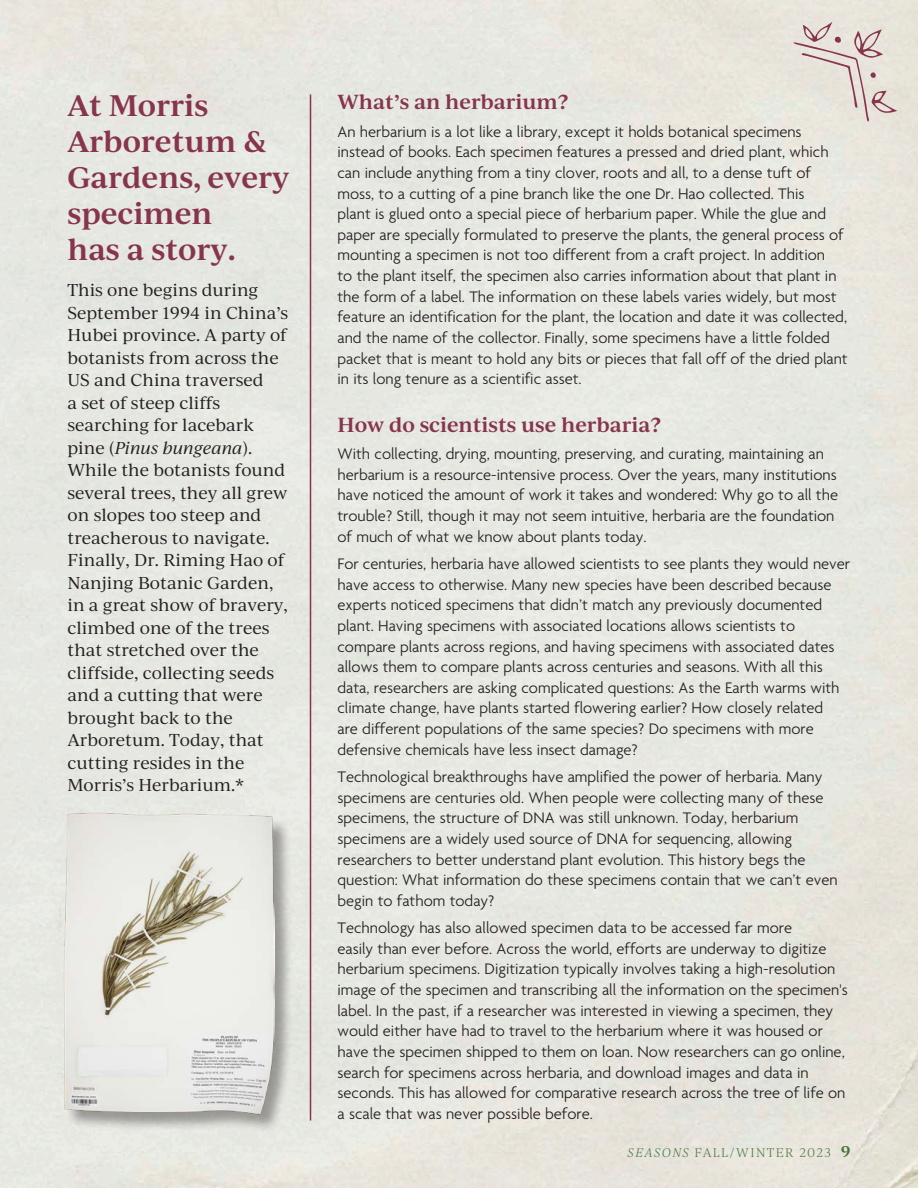
<style>
.page{position:relative;width:918px;height:1188px;background:#fff}
.page>*{position:absolute;margin:0;border:0;box-sizing:border-box;transform-origin:0 0}
.t1{font:600 28.5px/36px "Ivy Journal";color:#87354d}
.t2{font:600 19.5px "Ivy Journal";color:#87354d}
.t3{font:300 16.5px/20.7px "Agenda";color:#231f20}
.t4{font:16.5px/22.5px "Ivy Journal";color:#231f20}
.t5{font:300 12px "Ivy Journal";letter-spacing:.12em;color:#477537}
.s1{font-style:italic}
.s2{font-weight:600;font-size:15px}
</style>
<div class="page">
<svg style="left:793px;top:22px;width:104px;height:100px;background:#dfd4ce"></svg>
<hr style="left:310px;top:94px;width:1px;height:1026px;background:#87354d">
<div style="left:63px;top:815px;width:231px;height:318px;background:#231f20;opacity:.4"></div>
<img style="left:60px;top:795px;width:214px;height:322px">
<p class="t1" style="left:68px;top:86px;width:223px">At Morris<br>Arboretum &amp;<br>Gardens, every specimen<br>has a story.</p>
<p class="t4" style="left:68px;top:278px;width:222px">This one begins during<br>September 1994 in China’s<br>Hubei province. A party of botanists from across the<br>US and China traversed<br>a set of steep cliffs searching for lacebark pine (<span class="s1">Pinus bungeana</span>).<br>While the botanists found several trees, they all grew on slopes too steep and treacherous to navigate.<br>Finally, Dr. Riming Hao of<br>Nanjing Botanic Garden, in a great show of bravery, climbed one of the trees that stretched over the cliffside, collecting seeds and a cutting that were brought back to the<br>Arboretum. Today, that cutting resides in the<br>Morris’s Herbarium.*</p>
<p class="t2" style="left:338px;top:88px;width:232px">What’s an herbarium?</p>
<p class="t3" style="left:338px;top:122px;width:512px">An herbarium is a lot like a library, except it holds botanical specimens instead of books. Each specimen features a pressed and dried plant, which can include anything from a tiny clover, roots and all, to a dense tuft of moss, to a cutting of a pine branch like the one Dr. Hao collected. This<br>plant is glued onto a special piece of herbarium paper. While the glue and paper are specially formulated to preserve the plants, the general process of mounting a specimen is not too different from a craft project. In addition<br>to the plant itself, the specimen also carries information about that plant in the form of a label. The information on these labels varies widely, but most feature an identification for the plant, the location and date it was collected, and the name of the collector. Finally, some specimens have a little folded packet that is meant to hold any bits or pieces that fall off of the dried plant in its long tenure as a scientific asset.</p>
<p class="t2" style="left:338px;top:410px;width:325px">How do scientists use herbaria?</p>
<p class="t3" style="left:338px;top:445px;width:502px">With collecting, drying, mounting, preserving, and curating, maintaining an herbarium is a resource-intensive process. Over the years, many institutions have noticed the amount of work it takes and wondered: Why go to all the trouble? Still, though it may not seem intuitive, herbaria are the foundation of much of what we know about plants today.</p>
<p class="t3" style="left:338px;top:555px;width:514px">For centuries, herbaria have allowed scientists to see plants they would never have access to otherwise. Many new species have been described because experts noticed specimens that didn’t match any previously documented plant. Having specimens with associated locations allows scientists to compare plants across regions, and having specimens with associated dates allows them to compare plants across centuries and seasons. With all this data, researchers are asking complicated questions: As the Earth warms with climate change, have plants started flowering earlier? How closely related<br>are different populations of the same species? Do specimens with more defensive chemicals have less insect damage?</p>
<p class="t3" style="left:338px;top:768px;width:502px">Technological breakthroughs have amplified the power of herbaria. Many specimens are centuries old. When people were collecting many of these specimens, the structure of DNA was still unknown. Today, herbarium specimens are a widely used source of DNA for sequencing, allowing researchers to better understand plant evolution. This history begs the question: What information do these specimens contain that we can’t even begin to fathom today?</p>
<p class="t3" style="left:338px;top:919px;width:512px">Technology has also allowed specimen data to be accessed far more<br>easily than ever before. Across the world, efforts are underway to digitize herbarium specimens. Digitization typically involves taking a high-resolution image of the specimen and transcribing all the information on the specimen's label. In the past, if a researcher was interested in viewing a specimen, they would either have had to travel to the herbarium where it was housed or have the specimen shipped to them on loan. Now researchers can go online, search for specimens across herbaria, and download images and data in seconds. This has allowed for comparative research across the tree of life on a scale that was never possible before.</p>
<p class="t5" style="left:628px;top:1145px;width:224px"><span class="s1">SEASONS</span> FALL/WINTER 2023 <span class="s2">9</span></p>
</div>
